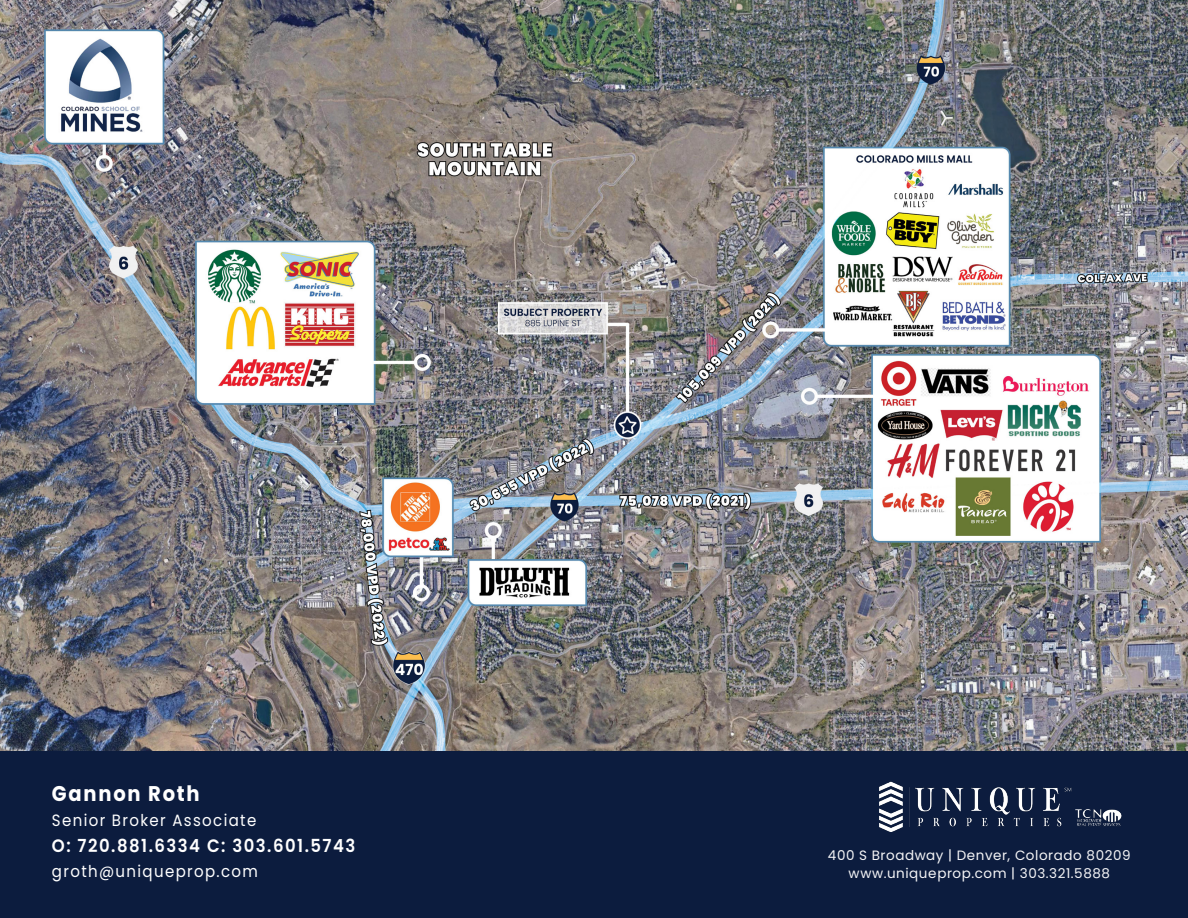
<style>
.page{position:relative;width:1188px;height:918px;background:#fff}
.page>*{position:absolute;margin:0;border:0;box-sizing:border-box;transform-origin:0 0}
.t1{font:700 21.3px "Poppins";letter-spacing:.09em;color:#fff;scale:.92 1}
.t2{font:600 18px "Poppins";letter-spacing:.09em;color:#fff;scale:.92 1}
.t3{font:16.35px "Poppins";letter-spacing:.09em;color:#fff;scale:.92 1}
.t4{font:13.5px/17.4px "Poppins";letter-spacing:.04em;color:#f5f5f7;text-align:center}
</style>
<div class="page">
<img style="left:0;top:1px;width:1188px;height:751px">
<div style="left:0;top:752px;width:1188px;height:166px;background:#0c1c3e"></div>
<img style="left:879px;top:781px;width:243px;height:51px">
<p class="t1" style="left:52px;top:781px;width:162px">Gannon Roth</p>
<p class="t2" style="left:52px;top:835px;width:331px">O: 720.881.6334 C: 303.601.5743</p>
<p class="t3" style="left:52px;top:811px;width:224px">Senior Broker Associate</p>
<p class="t3" style="left:52px;top:862px;width:225px">groth@uniqueprop.com</p>
<p class="t4" style="left:828px;top:847px;width:304px">400 S Broadway | Denver, Colorado 80209 www.uniqueprop.com | 303.321.5888</p>
</div>
